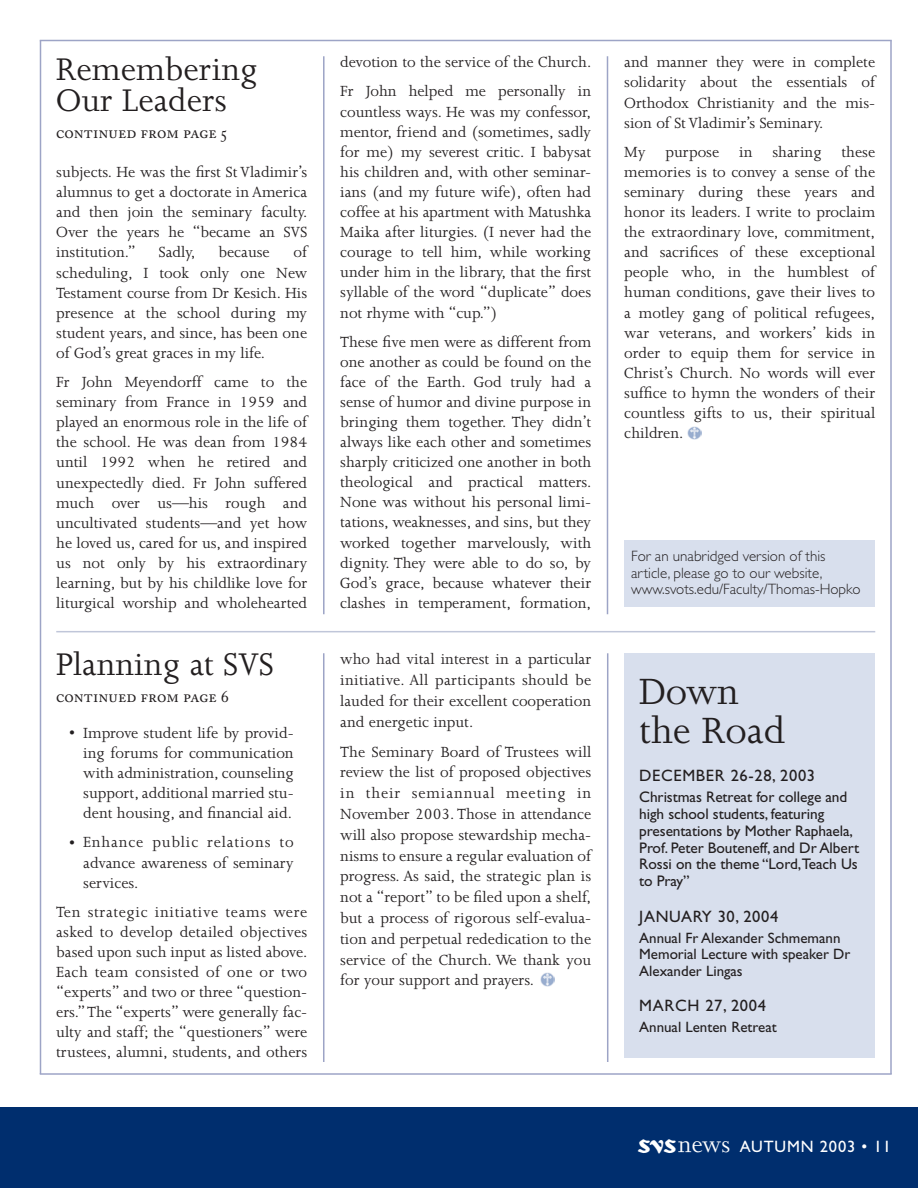
<style>
.page{position:relative;width:918px;height:1188px;background:#fff}
.page>*{position:absolute;margin:0;border:0;box-sizing:border-box;transform-origin:0 0}
.t1{font:42px/39px "Joanna";color:#231f20}
.t2{font:36px/31.5px "Joanna";color:#231f20}
.t3{font:16.8px/20.1px "Joanna";color:#231f20;text-align:justify}
.t4{font:16.8px "Adobe Caslon Regular SC";color:#231f20}
.t5{font:16.5px "Gill Sans";letter-spacing:.04em;color:#231f20}
.t6{font:16.5px "Gill Sans";letter-spacing:.05em;color:#fff}
.t7{font:15.3px/17px "Gill Sans";letter-spacing:-.005em;color:#231f20}
.t8{font:300 15px/16.5px "Gill Sans";color:#231f20}
.t9{font:15px/16.5px "Gill Sans";color:#231f20}
.s1{font-family:"SVS Logos";font-size:18px}
</style>
<div class="page">
<div style="left:0;top:1107px;width:918px;height:81px;background:#002e6e"></div>
<hr style="left:40px;top:40px;width:852px;height:1px;background:#9da4c6">
<hr style="left:40px;top:1073px;width:852px;height:2px;background:#9da4c6">
<hr style="left:40px;top:40px;width:1px;height:1034px;background:#9da4c6">
<hr style="left:323px;top:653px;width:1px;height:409px;background:#9da4c6">
<hr style="left:607px;top:653px;width:1px;height:409px;background:#9da4c6">
<hr style="left:890px;top:40px;width:2px;height:1034px;background:#9da4c6">
<div style="left:624px;top:653px;width:251px;height:405px;background:#d8dfed"></div>
<img style="left:541px;top:973px;width:14px;height:13px">
<img style="left:688px;top:426px;width:13px;height:14px">
<div style="left:624px;top:540px;width:251px;height:67px;background:#d8dfed"></div>
<hr style="left:56px;top:631px;width:819px;height:1px;background:#c0c6d9">
<hr style="left:607px;top:56px;width:1px;height:558px;background:#9da4c6">
<hr style="left:323px;top:56px;width:2px;height:558px;background:#9da4c6">
<h2 class="t2" style="left:56px;top:57px;width:203px">Remembering<br>Our Leaders</h2>
<p class="t4" style="left:56px;top:126px;width:172px">continued from page 5</p>
<p class="t3" style="left:56px;top:164px;width:253px">subjects. He was the first St Vladimir’s alumnus to get a doctorate in America and then join the seminary faculty.<br>Over the years he “became an SVS institution.”</p>
<p class="t3" style="left:56px;top:244px;width:252px;text-indent:237px">of scheduling, I took only one New Testament course from Dr Kesich. His presence at the school during my student years, and since, has been one of God’s great graces in my life.</p>
<p class="t3" style="left:56px;top:374px;width:253px">Fr John Meyendorff came to the seminary from France in 1959 and played an enormous role in the life of the school. He was dean from 1984 until 1992 when he retired and unexpectedly died. Fr John suffered much over us—his rough and uncultivated students—and yet how he loved us, cared for us, and inspired us not only by his extraordinary learning, but by his childlike love for liturgical worship and wholehearted</p>
<p class="t3" style="left:159px;top:244px;width:38px">Sadly,</p>
<p class="t3" style="left:219px;top:244px;width:53px">because</p>
<h2 class="t2" style="left:56px;top:652px;width:219px">Planning at SVS</h2>
<p class="t4" style="left:56px;top:690px;width:174px">continued from page 6</p>
<p class="t3" style="left:83px;top:725px;width:212px">Improve student life by provid&shy;ing forums for communication with administration, counseling support, additional married stu&shy;dent housing, and financial aid.</p>
<p class="t3" style="left:83px;top:834px;width:212px">Enhance public relations to advance awareness of seminary services.</p>
<p class="t3" style="left:56px;top:903px;width:253px">Ten strategic initiative teams were asked to develop detailed objectives based upon such input as listed above.<br>Each team consisted of one or two “experts” and two or three “question&shy;ers.”The “experts” were generally fac&shy;ulty and staff; the “questioners” were trustees, alumni, students, and others</p>
<p class="t3" style="left:69px;top:725px;width:7px">•</p>
<p class="t3" style="left:69px;top:834px;width:7px">•</p>
<p class="t3" style="left:340px;top:49px;width:252px;line-height:29.1px">devotion to the service of the Church.<br>Fr John helped me personally in</p>
<p class="t3" style="left:340px;top:103px;width:253px">countless ways. He was my confessor, mentor, friend and (sometimes, sadly for me) my severest critic. I babysat his children and, with other seminar&shy;ians (and my future wife), often had coffee at his apartment with Matushka Maika after liturgies. (I never had the courage to tell him, while working under him in the library, that the first syllable of the word “duplicate” does not rhyme with “cup.”)</p>
<p class="t3" style="left:340px;top:333px;width:253px">These five men were as different from one another as could be found on the face of the Earth. God truly had a sense of humor and divine purpose in bringing them together. They didn’t always like each other and sometimes sharply criticized one another in both theological and practical matters.<br>None was without his personal limi&shy;tations, weaknesses, and sins, but they worked together marvelously, with dignity. They were able to do so, by God’s grace, because whatever their clashes in temperament, formation,</p>
<p class="t3" style="left:340px;top:650px;width:253px;line-height:20.9px">who had vital interest in a particular initiative. All participants should be lauded for their excellent cooperation and energetic input.</p>
<p class="t3" style="left:340px;top:743px;width:253px;line-height:20.9px">The Seminary Board of Trustees will review the list of proposed objectives in their semiannual meeting in November 2003. Those in attendance will also propose stewardship mecha&shy;nisms to ensure a regular evaluation of progress. As said, the strategic plan is not a “report” to be filed upon a shelf, but a process of rigorous self-evalua&shy;tion and perpetual rededication to the service of the Church. We thank you for your support and prayers.</p>
<p class="t3" style="left:624px;top:54px;width:253px">and manner they were in complete solidarity about the essentials of Orthodox Christianity and the mis&shy;sion of St Vladimir’s Seminary.</p>
<p class="t3" style="left:624px;top:143px;width:253px">My purpose in sharing these memories is to convey a sense of the seminary during these years and honor its leaders. I write to proclaim the extraordinary love, commitment, and sacrifices of these exceptional people who, in the humblest of human conditions, gave their lives to a motley gang of political refugees, war veterans, and workers’ kids in order to equip them for service in Christ’s Church. No words will ever suffice to hymn the wonders of their countless gifts to us, their spiritual children.</p>
<p class="t8" style="left:631px;top:549px;width:231px">For an unabridged version of this article, please go to our website, www.svots.edu/Faculty/Thomas-Hopko</p>
<h1 class="t1" style="left:639px;top:675px;width:148px">Down the Road</h1>
<p class="t5" style="left:639px;top:770px;width:177px">DECEMBER 26-28, 2003</p>
<p class="t7" style="left:639px;top:790px;width:221px">Christmas Retreat for college and high school students, featuring presentations by Mother Raphaela,<br>Prof. Peter Bouteneff, and Dr Albert<br>Rossi on the theme “Lord,Teach Us to Pray”</p>
<p class="t5" style="left:639px;top:910px;width:141px">JANUARY 30, 2004</p>
<p class="t9" style="left:639px;top:931px;width:213px">Annual Fr Alexander Schmemann<br>Memorial Lecture with speaker Dr<br>Alexander Lingas</p>
<p class="t5" style="left:639px;top:1000px;width:128px">MARCH 27, 2004</p>
<p class="t9" style="left:639px;top:1020px;width:139px">Annual Lenten Retreat</p>
<p class="t6" style="left:638px;top:1141px;width:255px"><span class="s1">sn</span> AUTUMN 2003 • 11</p>
</div>
